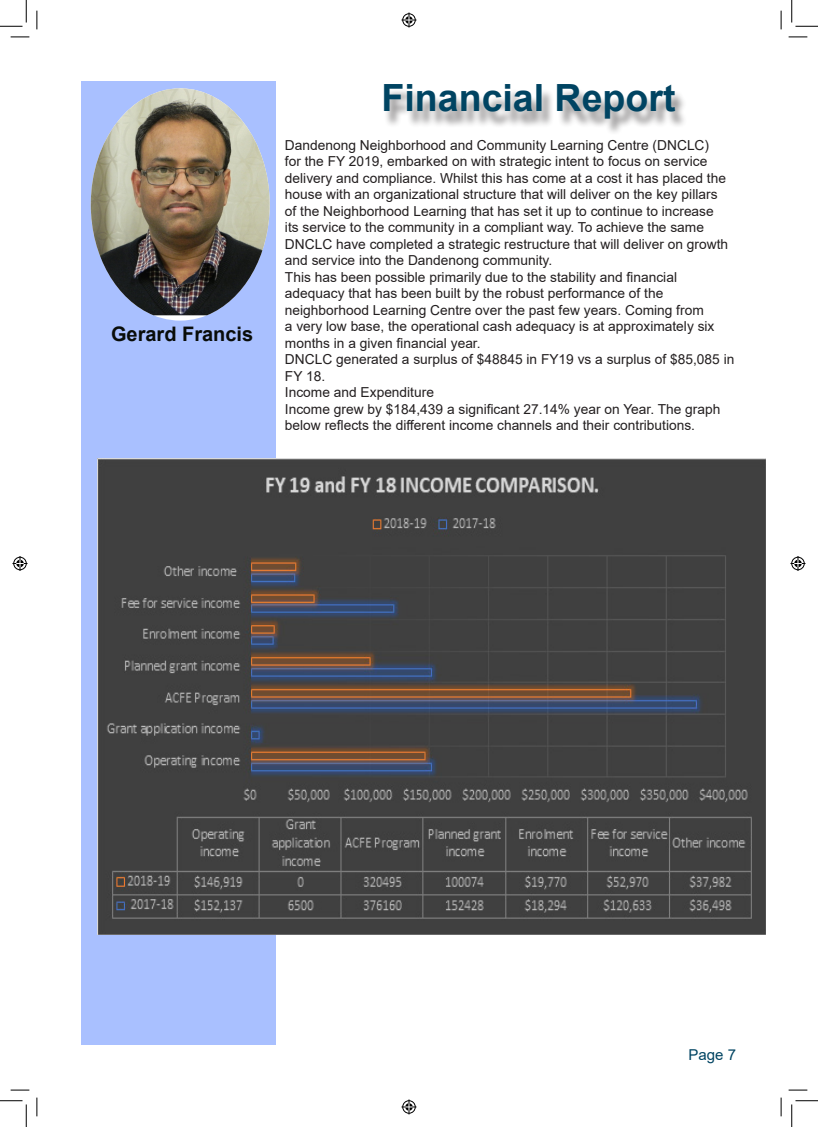
<style>
.page{position:relative;width:818px;height:1127px;background:#fff}
.page>*{position:absolute;margin:0;border:0;box-sizing:border-box;transform-origin:0 0}
.t1{font:700 37.5px "Arial";color:#004462}
.t2{font:700 20px "Arial";color:#090c09}
.t3{font:15px "Arial";color:#004462}
.t4{font:13.75px/16.5px "Arial";color:#231f20}
</style>
<div class="page">
<div style="left:384px;top:88px;width:303px;height:48px;background:#231f20;opacity:.5"></div>
<div style="left:82px;top:82px;width:194px;height:962px;background:#a9c0ff"></div>
<img style="left:91px;top:88px;width:179px;height:227px">
<img style="left:97px;top:459px;width:668px;height:474px">
<svg style="left:11px;top:36px;width:18px;height:2px"></svg>
<svg style="left:788px;top:36px;width:19px;height:2px"></svg>
<svg style="left:11px;top:1089px;width:18px;height:1px"></svg>
<svg style="left:788px;top:1089px;width:19px;height:1px"></svg>
<svg style="left:36px;top:11px;width:2px;height:18px"></svg>
<svg style="left:36px;top:1097px;width:2px;height:18px"></svg>
<svg style="left:780px;top:11px;width:2px;height:18px"></svg>
<svg style="left:780px;top:1097px;width:2px;height:18px"></svg>
<svg style="left:0;top:0;width:27px;height:27px"></svg>
<svg style="left:0;top:1100px;width:27px;height:26px"></svg>
<svg style="left:791px;top:0;width:27px;height:27px"></svg>
<svg style="left:791px;top:1100px;width:27px;height:26px"></svg>
<svg style="left:401px;top:13px;width:15px;height:15px"></svg>
<svg style="left:401px;top:1099px;width:15px;height:15px"></svg>
<svg style="left:13px;top:556px;width:15px;height:15px"></svg>
<svg style="left:790px;top:556px;width:15px;height:15px"></svg>
<p class="t2" style="left:111px;top:320px;width:144px">Gerard Francis</p>
<p class="t1" style="left:382px;top:72px;width:295px">Financial Report</p>
<p class="t4" style="left:285px;top:136px;width:445px">Dandenong Neighborhood and Community Learning Centre (DNCLC) for the FY 2019, embarked on with strategic intent to focus on service delivery and compliance. Whilst this has come at a cost it has placed the house with an organizational structure that will deliver on the key pillars of the Neighborhood Learning that has set it up to continue to increase its service to the community in a compliant way. To achieve the same DNCLC have completed a strategic restructure that will deliver on growth and service into the Dandenong community.</p>
<p class="t4" style="left:285px;top:268px;width:431px">This has been possible primarily due to the stability and financial adequacy that has been built by the robust performance of the neighborhood Learning Centre over the past few years. Coming from a very low base, the operational cash adequacy is at approximately six months in a given financial year.</p>
<p class="t4" style="left:285px;top:351px;width:451px">DNCLC generated a surplus of $48845 in FY19 vs a surplus of $85,085 in<br>FY 18.</p>
<p class="t4" style="left:285px;top:384px;width:151px">Income and Expenditure</p>
<p class="t4" style="left:285px;top:400px;width:437px">Income grew by $184,439 a significant 27.14% year on Year. The graph below reflects the different income channels and their contributions.</p>
<p class="t3" style="left:688px;top:1044px;width:49px">Page 7</p>
</div>
